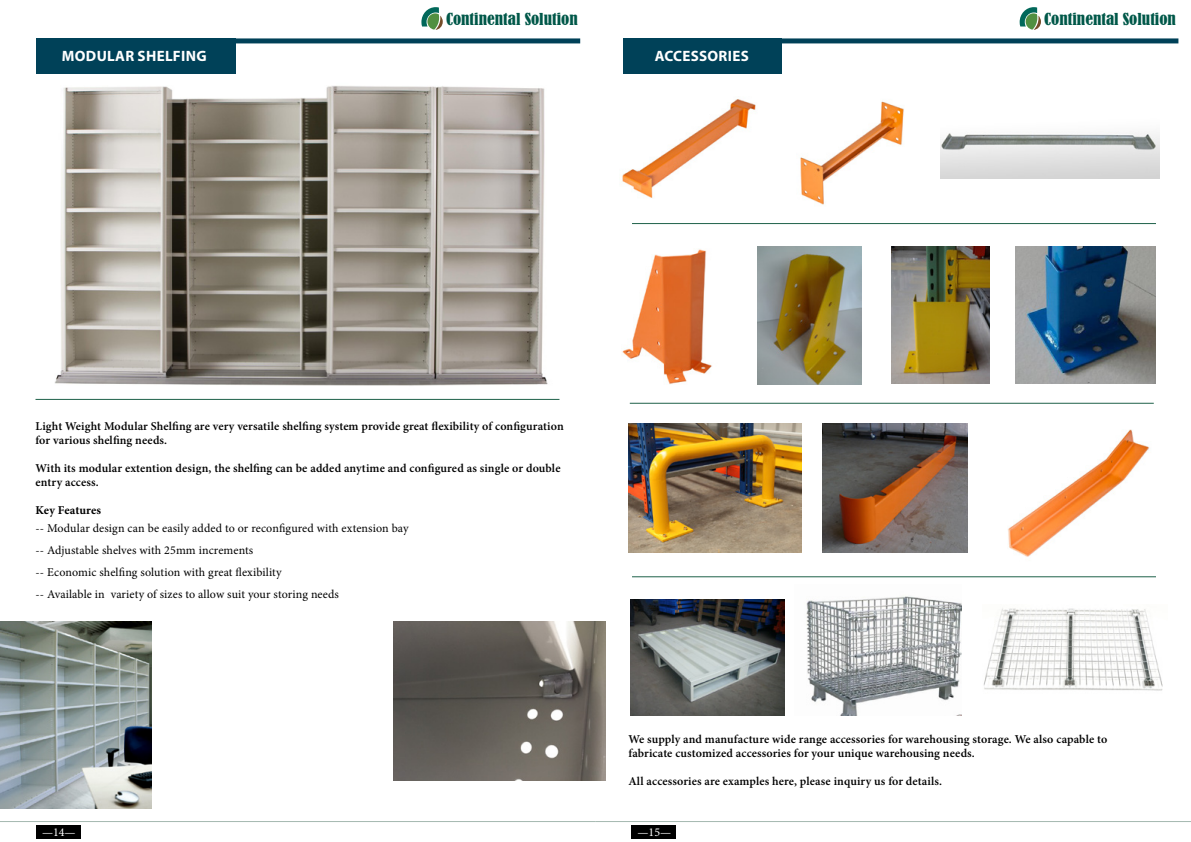
<style>
.page{position:relative;width:1191px;height:842px;background:#fff}
.page>*{position:absolute;margin:0;border:0;box-sizing:border-box;transform-origin:0 0}
.t1{font:condensed 15.5px "Bernard";color:#005849;scale:1.11 1}
.t2{font:700 15px "Myriad Pro";letter-spacing:.02em;color:#fff}
.t3{font:600 12px/14px "Minion Pro";letter-spacing:.01em;color:#000}
.t4{font:12px/22px "Minion Pro";letter-spacing:.01em;color:#000}
.t5{font:700 12px "Minion Pro";color:#000}
.t6{font:12px "Minion Pro";color:#fff}
</style>
<div class="page">
<div style="left:36px;top:825px;width:44px;height:14px;background:#000"></div>
<div style="left:631px;top:825px;width:45px;height:14px;background:#000"></div>
<svg style="left:421px;top:7px;width:22px;height:23px"></svg>
<hr style="left:0;top:821px;width:595px;height:1px;background:#66887a">
<hr style="left:595px;top:821px;width:596px;height:1px;background:#66887a">
<svg style="left:1019px;top:7px;width:22px;height:23px"></svg>
<div style="left:101px;top:38px;width:479px;height:5px;background:#004158"></div>
<div style="left:699px;top:38px;width:479px;height:5px;background:#004158"></div>
<div style="left:36px;top:38px;width:200px;height:36px;background:#004158"></div>
<img style="left:36px;top:85px;width:523px;height:314px">
<img style="left:393px;top:621px;width:212px;height:159px">
<img style="left:0;top:621px;width:151px;height:187px">
<hr style="left:35px;top:399px;width:524px;height:1px;background:#1e6149">
<div style="left:623px;top:38px;width:159px;height:35px;background:#004158"></div>
<img style="left:622px;top:99px;width:134px;height:100px">
<img style="left:800px;top:101px;width:104px;height:104px">
<img style="left:622px;top:249px;width:90px;height:135px">
<img style="left:758px;top:246px;width:103px;height:138px">
<img style="left:891px;top:246px;width:98px;height:138px">
<img style="left:629px;top:423px;width:172px;height:129px">
<img style="left:823px;top:423px;width:144px;height:129px">
<img style="left:983px;top:608px;width:180px;height:83px">
<img style="left:631px;top:600px;width:153px;height:115px">
<img style="left:806px;top:596px;width:155px;height:119px">
<img style="left:1015px;top:246px;width:141px;height:138px">
<img style="left:940px;top:132px;width:219px;height:47px">
<img style="left:1008px;top:429px;width:141px;height:128px">
<hr style="left:632px;top:223px;width:524px;height:1px;background:#1e6149">
<hr style="left:630px;top:403px;width:523px;height:1px;background:#1e6149">
<hr style="left:632px;top:576px;width:524px;height:1px;background:#1e6149">
<p class="t2" style="left:62px;top:46px;width:146px">MODULAR SHELFING</p>
<p class="t1" style="left:446px;top:10px;width:120px">Continental Solution</p>
<p class="t1" style="left:1044px;top:10px;width:120px">Continental Solution</p>
<p class="t2" style="left:654px;top:46px;width:96px">ACCESSORIES</p>
<p class="t3" style="left:35px;top:419px;width:530px">Light Weight Modular Shelfing are very versatile shelfing system provide great flexibility of configuration for various shelfing needs.</p>
<p class="t3" style="left:35px;top:461px;width:526px">With its modular extention design, the shelfing can be added anytime and configured as single or double entry access.</p>
<p class="t5" style="left:35px;top:501px;width:67px">Key Features</p>
<p class="t4" style="left:35px;top:517px;width:374px">-- Modular design can be easily added to or reconfigured with extension bay -- Adjustable shelves with 25mm increments<br>-- Economic shelfing solution with great flexibility<br>-- Available in variety of sizes to allow suit your storing needs</p>
<p class="t3" style="left:628px;top:732px;width:480px">We supply and manufacture wide range accessories for warehousing storage. We also capable to fabricate customized accessories for your unique warehousing needs.</p>
<p class="t3" style="left:628px;top:774px;width:314px">All accessories are examples here, please inquiry us for details.</p>
<p class="t6" style="left:42px;top:824px;width:35px">—14—</p>
<p class="t6" style="left:637px;top:824px;width:35px">—15—</p>
</div>
